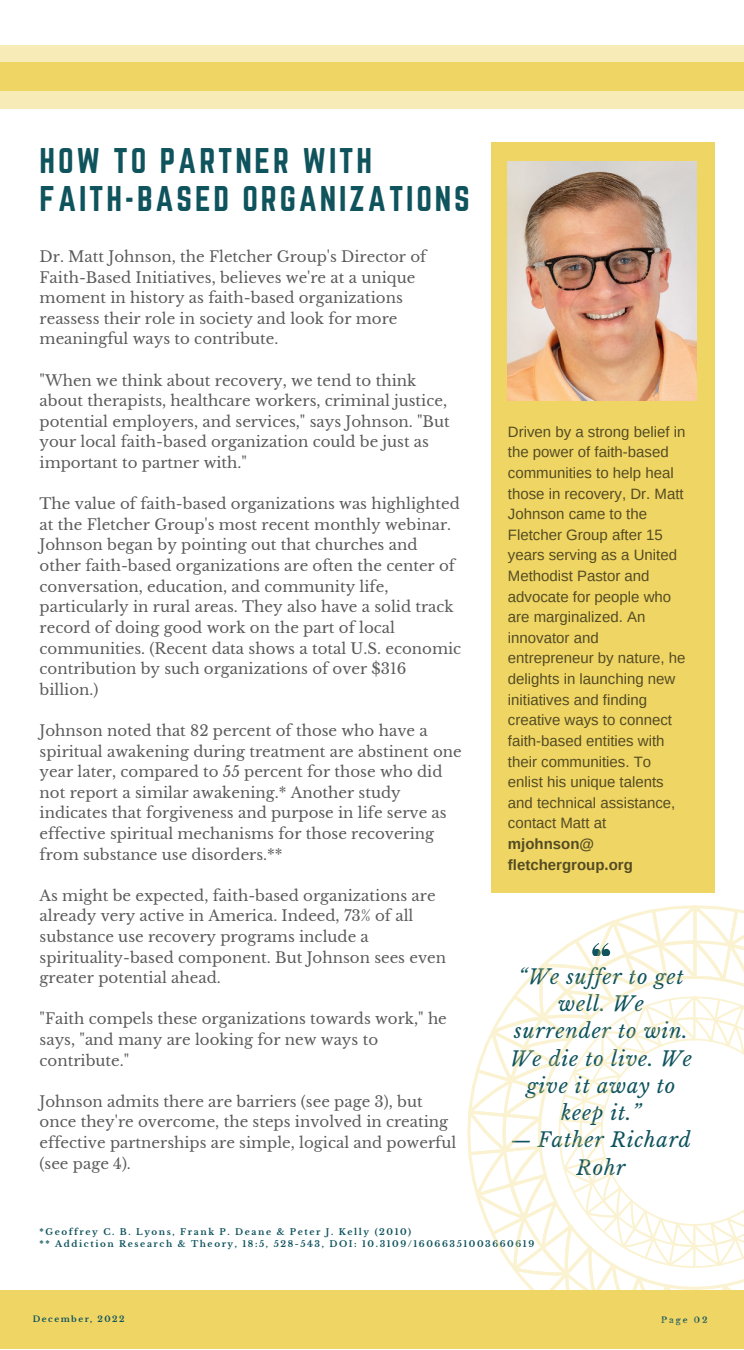
<style>
.page{position:relative;width:744px;height:1350px;background:#fff}
.page>*{position:absolute;margin:0;border:0;box-sizing:border-box;transform-origin:0 0}
.t1{font:31.25px/38.4px "Norwester";letter-spacing:.09em;color:#0f535d}
.t2{font:italic 20px/27.2px "Libre Baskerville";letter-spacing:.04em;color:#0f535d;text-align:center}
.t3{font:15px/20.6px "Libre Baskerville";color:#000}
.t4{font:15px/20.6px "Arimo";color:#000}
.t5{font:700 15px/20.6px "Arimo";color:#000}
.t6{font:700 8.75px/11.6px "Libre Baskerville";letter-spacing:.18em;color:#0f535d}
.t7{font:700 8.25px "Libre Baskerville";letter-spacing:.18em;color:#0f535d}
.s1{font-family:"Noto Sans"}
</style>
<div class="page">
<div style="left:0;top:1290px;width:744px;height:59px;background:#eed564"></div>
<div style="left:0;top:45px;width:743px;height:63px;background:#f7ebb8"></div>
<div style="left:0;top:62px;width:744px;height:29px;background:#eed564"></div>
<div style="left:491px;top:142px;width:223px;height:751px;background:#eed564"></div>
<img style="left:508px;top:161px;width:188px;height:240px">
<svg style="left:467px;top:905px;width:277px;height:385px"></svg>
<h1 class="t1" style="left:40px;top:142px;width:431px">HOW TO PARTNER WITH<br>FAITH-BASED ORGANIZATIONS</h1>
<p class="t3" style="left:40px;top:246px;width:388px">Dr. Matt Johnson, the Fletcher Group's Director of Faith-Based Initiatives, believes we're at a unique moment in history as faith-based organizations reassess their role in society and look for more meaningful ways to contribute.</p>
<p class="t3" style="left:40px;top:370px;width:412px">"When we think about recovery, we tend to think about therapists, healthcare workers, criminal justice, potential employers, and services," says Johnson. "But your local faith-based organization could be just as important to partner with."</p>
<p class="t3" style="left:40px;top:494px;width:423px">The value of faith-based organizations was highlighted at the Fletcher Group's most recent monthly webinar.<br>Johnson began by pointing out that churches and other faith-based organizations are often the center of conversation, education, and community life, particularly in rural areas. They also have a solid track record of doing good work on the part of local communities. (Recent data shows a total U.S. economic contribution by such organizations of over $316 billion.)</p>
<p class="t3" style="left:40px;top:720px;width:424px">Johnson noted that 82 percent of those who have a spiritual awakening during treatment are abstinent one year later, compared to 55 percent for those who did not report a similar awakening.* Another study indicates that forgiveness and purpose in life serve as effective spiritual mechanisms for those recovering from substance use disorders.**</p>
<p class="t3" style="left:40px;top:885px;width:408px">As might be expected, faith-based organizations are already very active in America. Indeed, 73% of all substance use recovery programs include a spirituality-based component. But Johnson sees even greater potential ahead.</p>
<p class="t3" style="left:40px;top:1009px;width:409px">"Faith compels these organizations towards work," he says, "and many are looking for new ways to contribute."</p>
<p class="t3" style="left:40px;top:1091px;width:418px">Johnson admits there are barriers (see page 3), but once they're overcome, the steps involved in creating effective partnerships are simple, logical and powerful (see page 4).</p>
<p class="t4" style="left:508px;top:421px;width:179px">Driven by a strong belief in the power of faith-based communities to help heal those in recovery, Dr. Matt<br>Johnson came to the<br>Fletcher Group after 15 years serving as a United<br>Methodist Pastor and advocate for people who are marginalized. An innovator and entrepreneur by nature, he delights in launching new initiatives and finding creative ways to connect faith-based entities with their communities. To enlist his unique talents and technical assistance, contact Matt at</p>
<p class="t5" style="left:508px;top:834px;width:126px">mjohnson@ fletchergroup.org</p>
<h2 class="t2" style="left:510px;top:963px;width:183px">“We suffer to get well. We surrender to win.<br>We die to live. We give it away to keep it.”<br><span class="s1">―</span> Father Richard<br>Rohr</h2>
<p class="t6" style="left:40px;top:1226px;width:496px">*Geoffrey C. B. Lyons, Frank P. Deane &amp; Peter J. Kelly (2010)<br>** Addiction Research &amp; Theory, 18:5, 528-543, DOI: 10.3109/16066351003660619</p>
<p class="t7" style="left:33px;top:1314px;width:93px">December, 2022</p>
<p class="t7" style="left:661px;top:1315px;width:48px">Page 02</p>
</div>
